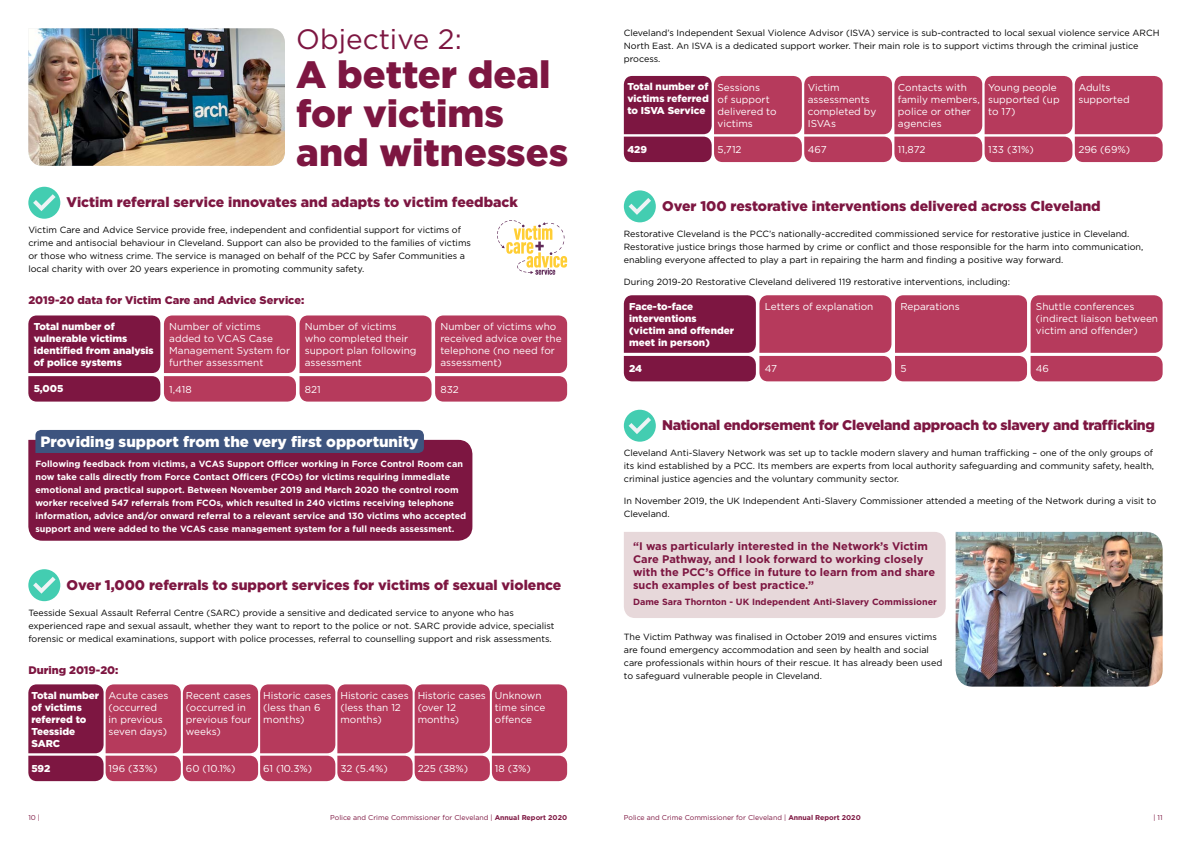
<style>
.page{position:relative;width:1191px;height:842px;background:#fff}
.page>*{position:absolute;margin:0;border:0;box-sizing:border-box;transform-origin:0 0}
.t1{font:900 38px/39px "Gotham";color:#7d1641}
.t2{font:28px "Gotham";color:#7d1641}
.t3{font:900 15px "Gotham";color:#fff}
.t4{font:900 14px "Gotham";color:#7d1641}
.t5{font:900 14px "Gotham";letter-spacing:-.02em;color:#7d1641}
.t6{font:700 11px/13px "Gotham";color:#7d1641}
.t7{font:900 11px "Gotham";color:#7d1641}
.t8{font:10px/12px "Gotham";color:#fff}
.t9{font:900 10px/12px "Gotham";color:#fff}
.t10{font:9px/13px "Gotham";color:#000}
.t11{font:700 9px/13px "Gotham";color:#fff}
.t12{font:700 9px "Gotham";color:#7d1641}
.t13{font:7px "Gotham";color:#7d1641}
.s1{font-weight:700}
</style>
<div class="page">
<svg style="left:497px;top:220px;width:70px;height:55px"></svg>
<div style="left:28px;top:187px;width:32px;height:32px;background:#43cdb1;border-radius:50%"></div>
<svg style="left:33px;top:194px;width:23px;height:17px"></svg>
<div style="left:28px;top:569px;width:32px;height:32px;background:#43cdb1;border-radius:50%"></div>
<svg style="left:33px;top:577px;width:23px;height:17px"></svg>
<div style="left:624px;top:190px;width:32px;height:32px;background:#43cdb1;border-radius:50%"></div>
<svg style="left:628px;top:198px;width:23px;height:17px"></svg>
<div style="left:624px;top:410px;width:32px;height:32px;background:#43cdb1;border-radius:50%"></div>
<svg style="left:628px;top:417px;width:23px;height:17px"></svg>
<img style="left:28px;top:28px;width:257px;height:138px">
<svg style="left:28px;top:315px;width:539px;height:87px;background:#ae4062"></svg>
<svg style="left:624px;top:295px;width:538px;height:86px;background:#ad3e60"></svg>
<svg style="left:28px;top:684px;width:539px;height:97px;background:#b24162"></svg>
<svg style="left:624px;top:76px;width:538px;height:86px;background:#b14061"></svg>
<div style="left:28px;top:440px;width:444px;height:101px;background:#7d1641"></div>
<div style="left:35px;top:430px;width:389px;height:23px;background:#3d547f"></div>
<div style="left:624px;top:532px;width:321px;height:86px;background:#e7d8da"></div>
<img style="left:955px;top:532px;width:207px;height:155px">
<h2 class="t2" style="left:296px;top:23px;width:167px">Objective 2:</h2>
<h1 class="t1" style="left:296px;top:54px;width:273px">A better deal for victims and witnesses</h1>
<h3 class="t4" style="left:67px;top:192px;width:453px">Victim referral service innovates and adapts to victim feedback</h3>
<p class="t10" style="left:28px;top:224px;width:444px">Victim Care and Advice Service provide free, independent and confidential support for victims of crime and antisocial behaviour in Cleveland. Support can also be provided to the families of victims or those who witness crime. The service is managed on behalf of the PCC by Safer Communities a local charity with over 20 years experience in promoting community safety.</p>
<p class="t7" style="left:28px;top:293px;width:277px">2019-20 data for Victim Care and Advice Service:</p>
<p class="t9" style="left:34px;top:320px;width:122px">Total number of vulnerable victims identified from analysis of police systems</p>
<p class="t9" style="left:34px;top:382px;width:31px">5,005</p>
<p class="t8" style="left:169px;top:321px;width:122px">Number of victims added to VCAS Case<br>Management System for further assessment</p>
<p class="t8" style="left:169px;top:383px;width:24px">1,418</p>
<p class="t8" style="left:305px;top:321px;width:113px">Number of victims who completed their support plan following assessment</p>
<p class="t8" style="left:305px;top:383px;width:17px">821</p>
<h3 class="t3" style="left:41px;top:431px;width:379px">Providing support from the very first opportunity</h3>
<p class="t8" style="left:440px;top:321px;width:123px">Number of victims who received advice over the telephone (no need for assessment)</p>
<p class="t8" style="left:440px;top:383px;width:20px">832</p>
<p class="t11" style="left:35px;top:457px;width:432px">Following feedback from victims, a VCAS Support Officer working in Force Control Room can now take calls directly from Force Contact Officers (FCOs) for victims requiring immediate emotional and practical support. Between November 2019 and March 2020 the control room worker received 547 referrals from FCOs, which resulted in 240 victims receiving telephone information, advice and/or onward referral to a relevant service and 130 victims who accepted support and were added to the VCAS case management system for a full needs assessment.</p>
<h3 class="t4" style="left:67px;top:575px;width:496px">Over 1,000 referrals to support services for victims of sexual violence</h3>
<p class="t10" style="left:28px;top:606px;width:528px">Teesside Sexual Assault Referral Centre (SARC) provide a sensitive and dedicated service to anyone who has experienced rape and sexual assault, whether they want to report to the police or not. SARC provide advice, specialist forensic or medical examinations, support with police processes, referral to counselling support and risk assessments.</p>
<p class="t7" style="left:28px;top:663px;width:92px">During 2019-20:</p>
<p class="t9" style="left:31px;top:689px;width:69px">Total number of victims referred to<br>Teesside<br>SARC</p>
<p class="t9" style="left:31px;top:762px;width:21px">592</p>
<p class="t8" style="left:109px;top:689px;width:61px">Acute cases (occurred<br>in previous seven days)</p>
<p class="t8" style="left:109px;top:762px;width:50px">196 (33%)</p>
<p class="t8" style="left:186px;top:689px;width:67px">Recent cases (occurred in previous four weeks)</p>
<p class="t8" style="left:186px;top:762px;width:51px">60 (10.1%)</p>
<p class="t8" style="left:263px;top:689px;width:70px">Historic cases (less than 6 months)</p>
<p class="t8" style="left:340px;top:689px;width:70px">Historic cases (less than 12 months)</p>
<p class="t8" style="left:418px;top:689px;width:70px">Historic cases (over 12 months)</p>
<p class="t8" style="left:495px;top:689px;width:52px">Unknown time since offence</p>
<p class="t8" style="left:263px;top:762px;width:51px">61 (10.3%)</p>
<p class="t8" style="left:340px;top:762px;width:49px">32 (5.4%)</p>
<p class="t8" style="left:418px;top:762px;width:52px">225 (38%)</p>
<p class="t8" style="left:495px;top:762px;width:38px">18 (3%)</p>
<p class="t10" style="left:624px;top:26px;width:537px">Cleveland’s Independent Sexual Violence Advisor (ISVA) service is sub-contracted to local sexual violence service ARCH<br>North East. An ISVA is a dedicated support worker. Their main role is to support victims through the criminal justice process.</p>
<p class="t9" style="left:627px;top:81px;width:83px;text-align:justify">Total number of victims referred to ISVA Service</p>
<p class="t9" style="left:627px;top:143px;width:21px">429</p>
<p class="t8" style="left:717px;top:81px;width:61px">Sessions<br>of support delivered to victims</p>
<p class="t8" style="left:717px;top:143px;width:25px">5,712</p>
<p class="t8" style="left:807px;top:81px;width:70px">Victim assessments completed by<br>ISVAs</p>
<p class="t8" style="left:807px;top:143px;width:20px">467</p>
<p class="t8" style="left:898px;top:81px;width:83px">Contacts with family members, police or other agencies</p>
<p class="t8" style="left:898px;top:143px;width:29px">11,872</p>
<p class="t8" style="left:988px;top:81px;width:73px">Young people supported (up to 17)</p>
<p class="t8" style="left:988px;top:143px;width:47px">133 (31%)</p>
<p class="t8" style="left:1078px;top:81px;width:53px">Adults supported</p>
<p class="t8" style="left:1078px;top:143px;width:53px">296 (69%)</p>
<h3 class="t4" style="left:662px;top:196px;width:440px">Over 100 restorative interventions delivered across Cleveland</h3>
<p class="t10" style="left:624px;top:227px;width:521px">Restorative Cleveland is the PCC’s nationally-accredited commissioned service for restorative justice in Cleveland.<br>Restorative justice brings those harmed by crime or conflict and those responsible for the harm into communication, enabling everyone affected to play a part in repairing the harm and finding a positive way forward.</p>
<p class="t10" style="left:624px;top:275px;width:388px">During 2019-20 Restorative Cleveland delivered 119 restorative interventions, including:</p>
<p class="t9" style="left:629px;top:300px;width:106px">Face-to-face interventions (victim and offender meet in person)</p>
<p class="t9" style="left:629px;top:362px;width:14px">24</p>
<p class="t8" style="left:764px;top:300px;width:110px">Letters of explanation</p>
<p class="t8" style="left:764px;top:363px;width:14px">47</p>
<p class="t8" style="left:900px;top:300px;width:61px">Reparations</p>
<p class="t8" style="left:900px;top:363px;width:8px">5</p>
<p class="t8" style="left:1036px;top:300px;width:124px">Shuttle conferences (indirect liaison between victim and offender)</p>
<p class="t8" style="left:1036px;top:363px;width:15px">46</p>
<h3 class="t5" style="left:662px;top:415px;width:494px">National endorsement for Cleveland approach to slavery and trafficking</h3>
<p class="t10" style="left:624px;top:446px;width:532px;text-align:justify">Cleveland Anti-Slavery Network was set up to tackle modern slavery and human trafficking – one of the only groups of its kind established by a PCC. Its members are experts from local authority safeguarding and community safety, health, criminal justice agencies and the voluntary community sector.</p>
<p class="t10" style="left:624px;top:494px;width:534px">In November 2019, the UK Independent Anti-Slavery Commissioner attended a meeting of the Network during a visit to<br>Cleveland.</p>
<p class="t6" style="left:633px;top:539px;width:303px">“I was particularly interested in the Network’s Victim Care Pathway, and I look forward to working closely with the PCC’s Office in future to learn from and share such examples of best practice.”</p>
<p class="t12" style="left:633px;top:597px;width:305px">Dame Sara Thornton - UK Independent Anti-Slavery Commissioner</p>
<p class="t10" style="left:624px;top:630px;width:320px">The Victim Pathway was finalised in October 2019 and ensures victims are found emergency accommodation and seen by health and social care professionals within hours of their rescue. It has already been used to safeguard vulnerable people in Cleveland.</p>
<p class="t13" style="left:28px;top:813px;width:13px">10 |</p>
<p class="t13" style="left:330px;top:813px;width:238px">Police and Crime Commissioner for Cleveland | <span class="s1">Annual Report 2020</span></p>
<p class="t13" style="left:624px;top:813px;width:238px">Police and Crime Commissioner for Cleveland | <span class="s1">Annual Report 2020</span></p>
<p class="t13" style="left:1153px;top:813px;width:11px">| 11</p>
</div>
